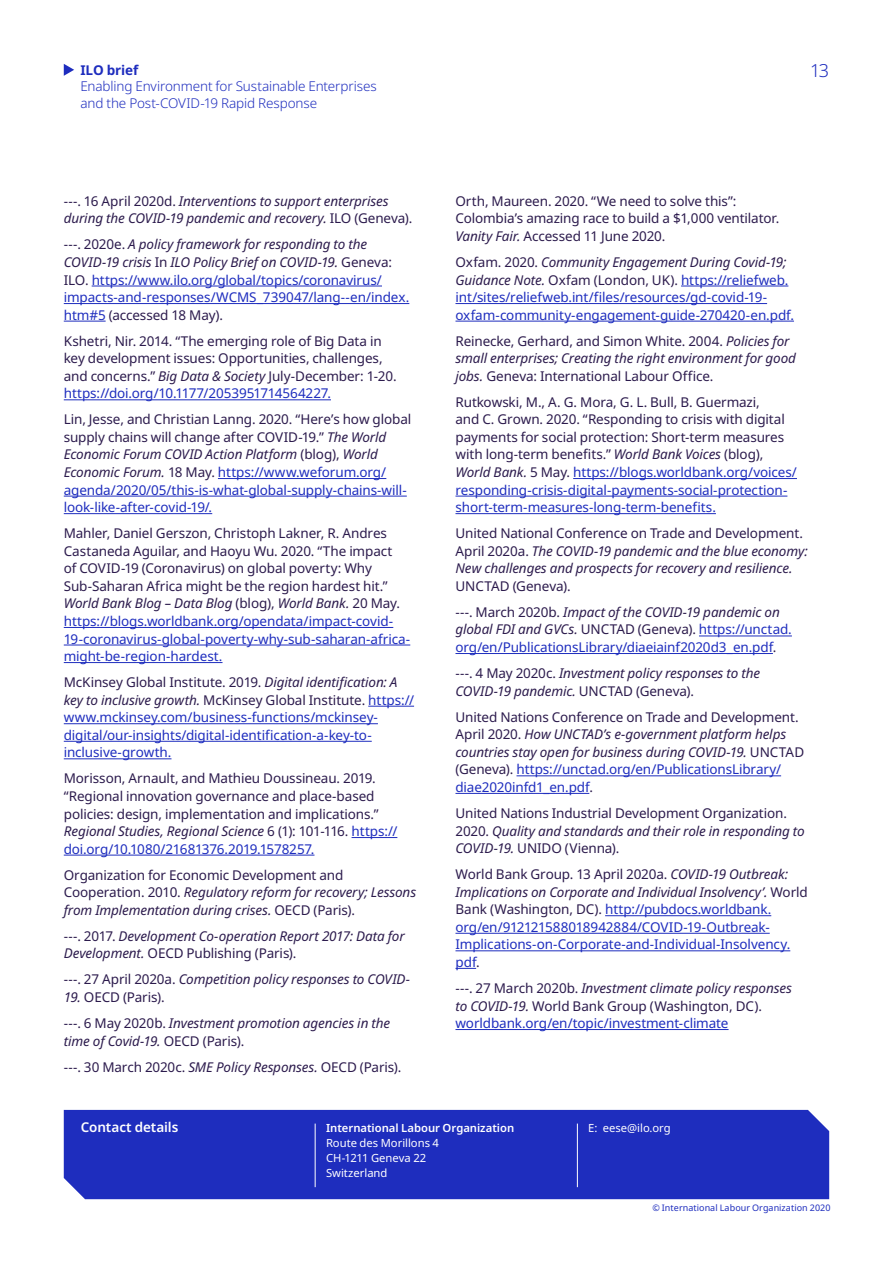
<style>
.page{position:relative;width:893px;height:1263px;background:#fff}
.page>*{position:absolute;margin:0;border:0;box-sizing:border-box;transform-origin:0 0}
.t1{font:300 18px "Noto Sans";color:#1e2dbe}
.t2{font:13.5px/17.5px "Noto Sans";letter-spacing:-.01em;color:#2c1b4d}
.t3{font:13.5px/17.5px "Noto Sans";letter-spacing:-.01em;color:#1e2dbe}
.t4{font:italic 13.5px/17.5px "Noto Sans";letter-spacing:-.01em;color:#2c1b4d}
.t5{font:300 13.5px/16.5px "Noto Sans";letter-spacing:-.01em;color:#1e2dbe}
.t6{font:600 13.5px "Noto Sans";letter-spacing:-.01em;color:#fff}
.t7{font:700 13.5px "Noto Sans";letter-spacing:-.01em;color:#1e2dbe}
.t8{font:11.25px/15px "Noto Sans";color:#fff}
.t9{font:600 11.25px "Noto Sans";letter-spacing:-.005em;color:#fff}
.t10{font:9px "Noto Sans";letter-spacing:.005em;color:#1e2dbe}
.s1{font-style:normal}
.s2{color:#2c1b4d}
.s3{font-style:italic;color:#2c1b4d}
.s4{font-style:italic}
.s5{color:#1e2dbe}
.s6{font-style:normal;color:#1e2dbe}
</style>
<div class="page">
<hr style="left:92px;top:286px;width:290px;height:1px;background:#1e2dbe">
<hr style="left:64px;top:303px;width:345px;height:1px;background:#1e2dbe">
<hr style="left:64px;top:321px;width:42px;height:1px;background:#1e2dbe">
<hr style="left:64px;top:400px;width:267px;height:1px;background:#1e2dbe">
<hr style="left:218px;top:478px;width:168px;height:1px;background:#1e2dbe">
<hr style="left:64px;top:496px;width:343px;height:1px;background:#1e2dbe">
<hr style="left:64px;top:513px;width:148px;height:1px;background:#1e2dbe">
<hr style="left:64px;top:627px;width:329px;height:1px;background:#1e2dbe">
<hr style="left:64px;top:645px;width:346px;height:1px;background:#1e2dbe">
<hr style="left:64px;top:662px;width:159px;height:1px;background:#1e2dbe">
<hr style="left:368px;top:706px;width:46px;height:1px;background:#1e2dbe">
<hr style="left:64px;top:723px;width:314px;height:1px;background:#1e2dbe">
<hr style="left:64px;top:741px;width:308px;height:1px;background:#1e2dbe">
<hr style="left:64px;top:758px;width:107px;height:1px;background:#1e2dbe">
<hr style="left:352px;top:837px;width:45px;height:1px;background:#1e2dbe">
<hr style="left:64px;top:855px;width:250px;height:1px;background:#1e2dbe">
<hr style="left:681px;top:286px;width:107px;height:1px;background:#1e2dbe">
<hr style="left:455px;top:303px;width:312px;height:1px;background:#1e2dbe">
<hr style="left:455px;top:321px;width:339px;height:1px;background:#1e2dbe">
<hr style="left:573px;top:478px;width:224px;height:1px;background:#1e2dbe">
<hr style="left:455px;top:496px;width:332px;height:1px;background:#1e2dbe">
<hr style="left:455px;top:513px;width:261px;height:1px;background:#1e2dbe">
<hr style="left:699px;top:636px;width:93px;height:1px;background:#1e2dbe">
<hr style="left:455px;top:653px;width:318px;height:1px;background:#1e2dbe">
<hr style="left:516px;top:775px;width:265px;height:1px;background:#1e2dbe">
<hr style="left:455px;top:793px;width:134px;height:1px;background:#1e2dbe">
<hr style="left:605px;top:915px;width:166px;height:1px;background:#1e2dbe">
<hr style="left:455px;top:933px;width:315px;height:1px;background:#1e2dbe">
<hr style="left:455px;top:950px;width:335px;height:1px;background:#1e2dbe">
<svg style="left:455px;top:968px;width:21px;height:1px"></svg>
<hr style="left:455px;top:1029px;width:274px;height:1px;background:#1e2dbe">
<svg style="left:64px;top:64px;width:10px;height:12px"></svg>
<div style="left:64px;top:1110px;width:765px;height:89px;background:#1e2dbe"></div>
<hr style="left:577px;top:1123px;width:1px;height:64px;background:#fff">
<hr style="left:315px;top:1123px;width:1px;height:64px;background:#fff">
<p class="t7" style="left:80px;top:60px;width:59px">ILO brief</p>
<p class="t5" style="left:80px;top:78px;width:298px">Enabling Environment for Sustainable Enterprises and the Post-COVID-19 Rapid Response</p>
<p class="t4" style="left:64px;top:192px;width:350px"><span class="s1">---. 16 April 2020d.</span> Interventions to support enterprises during the COVID-19 pandemic and recovery. <span class="s1">ILO (Geneva).</span></p>
<p class="t3" style="left:64px;top:236px;width:347px"><span class="s2">---. 2020e.</span> <span class="s3">A policy framework for responding to the COVID-19 crisis</span> <span class="s2">In</span> <span class="s3">ILO Policy Brief on COVID-19.</span> <span class="s2">Geneva:<br>ILO.</span> https://www.ilo.org/global/topics/coronavirus/ impacts-and-responses/WCMS_739047/lang--en/index. htm#5 <span class="s2">(accessed 18 May).</span></p>
<p class="t2" style="left:64px;top:332px;width:334px">Kshetri, Nir. 2014. “The emerging role of Big Data in key development issues: Opportunities, challenges, and concerns.” <span class="s4">Big Data &amp; Society</span> July-December: 1-20. <span class="s5">https://doi.org/10.1177/2053951714564227.</span></p>
<p class="t3" style="left:64px;top:411px;width:349px"><span class="s2">Lin, Jesse, and Christian Lanng. 2020. “Here’s how global supply chains will change after COVID-19.”</span> <span class="s3">The World Economic Forum COVID Action Platform</span> <span class="s2">(blog),</span> <span class="s3">World Economic Forum.</span> <span class="s2">18 May.</span> https://www.weforum.org/ agenda/2020/05/this-is-what-global-supply-chains-will&shy;look-like-after-covid-19/.</p>
<p class="t2" style="left:64px;top:525px;width:348px">Mahler, Daniel Gerszon, Christoph Lakner, R. Andres Castaneda Aguilar, and Haoyu Wu. 2020. “The impact<br>of COVID-19 (Coronavirus) on global poverty: Why Sub-Saharan Africa might be the region hardest hit.” <span class="s4">World Bank Blog – Data Blog</span> (blog), <span class="s4">World Bank.</span> 20 May. <span class="s5">https://blogs.worldbank.org/opendata/impact-covid-19-coronavirus-global-poverty-why-sub-saharan-africa&shy;might-be-region-hardest.</span></p>
<p class="t3" style="left:64px;top:674px;width:352px"><span class="s2">McKinsey Global Institute. 2019.</span> <span class="s3">Digital identification: A key to inclusive growth.</span> <span class="s2">McKinsey Global Institute.</span> https:// www.mckinsey.com/business-functions/mckinsey&shy;digital/our-insights/digital-identification-a-key-to&shy;inclusive-growth.</p>
<p class="t2" style="left:64px;top:770px;width:335px">Morisson, Arnault, and Mathieu Doussineau. 2019. “Regional innovation governance and place-based policies: design, implementation and implications.” <span class="s4">Regional Studies, Regional Science</span> 6 (1): 101-116. <span class="s5">https:// doi.org/10.1080/21681376.2019.1578257.</span></p>
<p class="t2" style="left:64px;top:866px;width:354px">Organization for Economic Development and<br>Cooperation. 2010. <span class="s4">Regulatory reform for recovery; Lessons from Implementation during crises.</span> OECD (Paris).</p>
<p class="t4" style="left:64px;top:927px;width:342px"><span class="s1">---. 2017.</span> Development Co-operation Report 2017: Data for<br>Development. <span class="s1">OECD Publishing (Paris).</span></p>
<p class="t4" style="left:64px;top:971px;width:348px"><span class="s1">---. 27 April 2020a.</span> Competition policy responses to COVID-</p>
<p class="t4" style="left:64px;top:984px;width:328px;line-height:26.1px">19. <span class="s1">OECD (Paris).<br>---. 6 May 2020b.</span> Investment promotion agencies in the</p>
<p class="t2" style="left:64px;top:1028px;width:339px;line-height:26.1px"><span class="s4">time of Covid-19.</span> OECD (Paris).<br>---. 30 March 2020c. <span class="s4">SME Policy Responses.</span> OECD (Paris).</p>
<h1 class="t1" style="left:810px;top:57px;width:21px">13</h1>
<p class="t2" style="left:455px;top:192px;width:325px">Orth, Maureen. 2020. “We need to solve this”:<br>Colombia’s amazing race to build a $1,000 ventilator.<br><span class="s4">Vanity Fair.</span> Accessed 11 June 2020.</p>
<p class="t3" style="left:455px;top:254px;width:340px"><span class="s2">Oxfam. 2020.</span> <span class="s3">Community Engagement During Covid-19; Guidance Note.</span> <span class="s2">Oxfam (London, UK).</span> https://reliefweb. int/sites/reliefweb.int/files/resources/gd-covid-19- oxfam-community-engagement-guide-270420-en.pdf.</p>
<p class="t2" style="left:455px;top:332px;width:342px">Reinecke, Gerhard, and Simon White. 2004. <span class="s4">Policies for small enterprises; Creating the right environment for good jobs.</span> Geneva: International Labour Office.</p>
<p class="t2" style="left:455px;top:393px;width:343px">Rutkowski, M., A. G. Mora, G. L. Bull, B. Guermazi,<br>and C. Grown. 2020. “Responding to crisis with digital payments for social protection: Short-term measures with long-term benefits.” <span class="s4">World Bank Voices</span> (blog), <span class="s4">World Bank.</span> 5 May. <span class="s5">https://blogs.worldbank.org/voices/ responding-crisis-digital-payments-social-protection&shy;short-term-measures-long-term-benefits.</span></p>
<p class="t4" style="left:455px;top:525px;width:354px"><span class="s1">United National Conference on Trade and Development.<br>April 2020a.</span> The COVID-19 pandemic and the blue economy:<br>New challenges and prospects for recovery and resilience.</p>
<p class="t2" style="left:455px;top:573px;width:326px;line-height:26.1px">UNCTAD (Geneva).<br>---. March 2020b. <span class="s4">Impact of the COVID-19 pandemic on</span></p>
<p class="t3" style="left:455px;top:621px;width:338px"><span class="s3">global FDI and GVCs.</span> <span class="s2">UNCTAD (Geneva).</span> https://unctad. org/en/PublicationsLibrary/diaeiainf2020d3_en.pdf<span class="s2">.</span></p>
<p class="t4" style="left:455px;top:665px;width:306px"><span class="s1">---. 4 May 2020c.</span> Investment policy responses to the<br>COVID-19 pandemic. <span class="s1">UNCTAD (Geneva).</span></p>
<p class="t4" style="left:455px;top:708px;width:350px"><span class="s1">United Nations Conference on Trade and Development.<br>April 2020.</span> How UNCTAD’s e-government platform helps countries stay open for business during COVID-19. <span class="s1">UNCTAD (Geneva).</span> <span class="s6">https://unctad.org/en/PublicationsLibrary/ diae2020infd1_en.pdf</span><span class="s1">.</span></p>
<p class="t2" style="left:455px;top:805px;width:351px">United Nations Industrial Development Organization.<br>2020. <span class="s4">Quality and standards and their role in responding to<br>COVID-19.</span> UNIDO (Vienna).</p>
<p class="t3" style="left:455px;top:866px;width:354px"><span class="s2">World Bank Group. 13 April 2020a.</span> <span class="s3">COVID-19 Outbreak:<br>Implications on Corporate and Individual Insolvency’.</span> <span class="s2">World Bank (Washington, DC).</span> http://pubdocs.worldbank. org/en/912121588018942884/COVID-19-Outbreak-Implications-on-Corporate-and-Individual-Insolvency. pdf<span class="s2">.</span></p>
<p class="t2" style="left:455px;top:979px;width:338px">---. 27 March 2020b. <span class="s4">Investment climate policy responses to COVID-19.</span> World Bank Group (Washington, DC). <span class="s5">worldbank.org/en/topic/investment-climate</span></p>
<p class="t6" style="left:81px;top:1118px;width:99px">Contact details</p>
<p class="t9" style="left:326px;top:1119px;width:190px">International Labour Organization</p>
<p class="t8" style="left:326px;top:1135px;width:114px">Route des Morillons 4<br>CH-1211 Geneva 22<br>Switzerland</p>
<p class="t8" style="left:588px;top:1120px;width:84px">E: eese@ilo.org</p>
<p class="t10" style="left:652px;top:1201px;width:180px">© International Labour Organization 2020</p>
</div>
